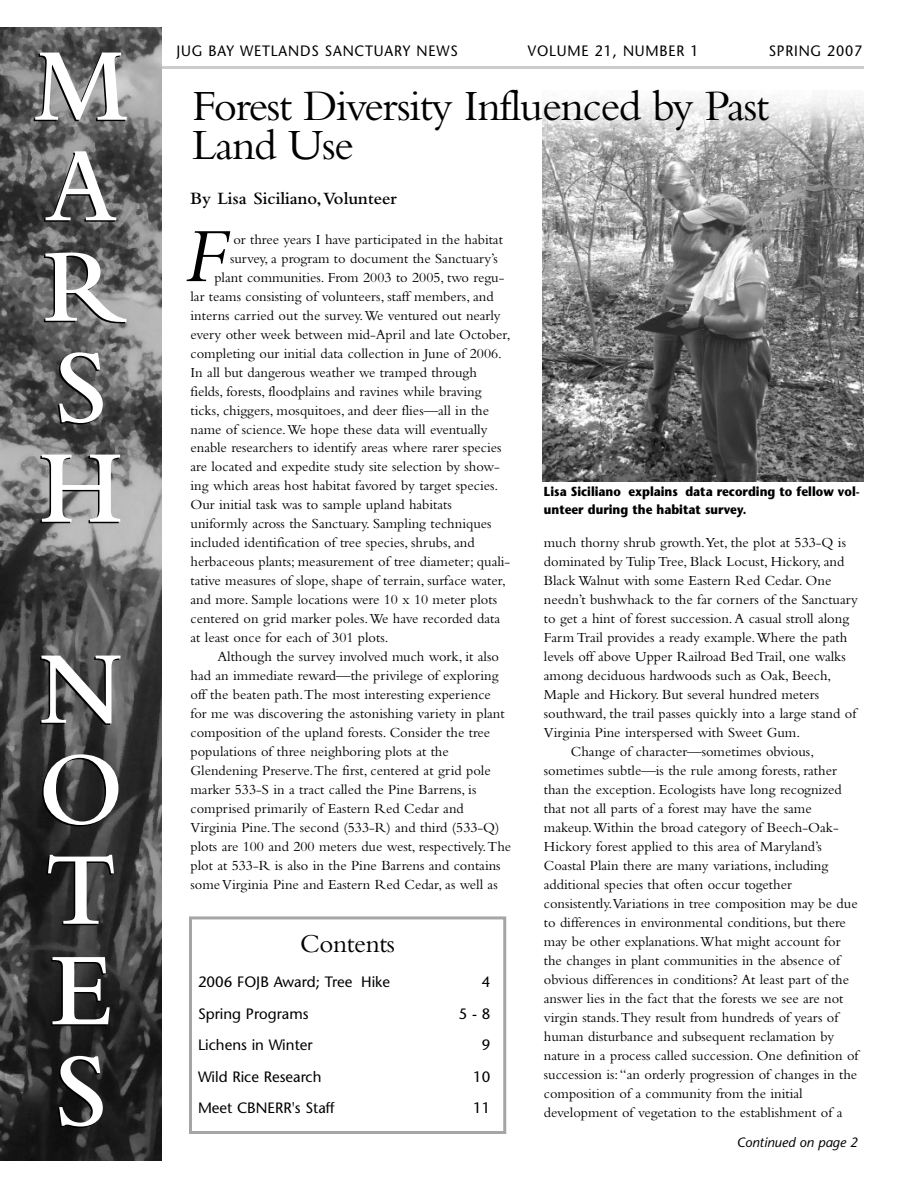
<style>
.page{position:relative;width:918px;height:1188px;background:#fff}
.page>*{position:absolute;margin:0;border:0;box-sizing:border-box;transform-origin:0 0}
.t1{font:600 108px/100.5px "Bembo";color:#fff;scale:.95 1}
.t2{font:italic 80.25px "Bembo";color:#000;scale:.93 1}
.t3{font:45px/39px "Bembo";letter-spacing:-.03em;color:#000}
.t4{font:27px "Bembo";letter-spacing:-.015em;color:#000}
.t5{font:600 18px "Bembo";color:#000}
.t6{font:15px "Stone Sans";color:#000}
.t7{font:15px "Stone Sans";letter-spacing:.055em;color:#000;scale:.95 1}
.t8{font:14.4px "Bembo";color:#000}
.t9{font:italic 13.5px "Stone Sans";color:#000}
.t10{font:700 13.2px/18px "Stone Sans";color:#000;scale:.9 1}
</style>
<div class="page">
<hr style="left:162px;top:66px;width:702px;height:3px;background:#ccc">
<img style="left:0;top:27px;width:162px;height:1134px">
<img style="left:542px;top:96px;width:322px;height:386px">
<div style="left:189px;top:916px;width:317px;height:218px;border:3px solid #a5a5a5"></div>
<h1 class="t1" style="left:33px;top:46px;width:102px">M<br>A<br>R<br>S<br>H</h1>
<h1 class="t1" style="left:38px;top:649px;width:92px">N<br>O<br>T<br>E<br>S</h1>
<p class="t7" style="left:176px;top:45px;width:298px">JUG BAY WETLANDS SANCTUARY NEWS</p>
<p class="t7" style="left:528px;top:45px;width:181px">VOLUME 21, NUMBER 1</p>
<p class="t7" style="left:769px;top:45px;width:100px">SPRING 2007</p>
<h3 class="t3" style="left:192px;top:90px;width:579px">Forest Diversity Influenced by Past<br>Land Use</h3>
<p class="t5" style="left:190px;top:192px;width:208px">By Lisa Siciliano,Volunteer</p>
<p class="t8" style="left:233px;top:234px;width:271px">or three years I have participated in the habitat</p>
<p class="t8" style="left:230px;top:253px;width:269px">survey, a program to document the Sanctuary’s</p>
<p class="t8" style="left:214px;top:272px;width:292px">plant communities. From 2003 to 2005, two regu-</p>
<p class="t8" style="left:190px;top:291px;width:305px">lar teams consisting of volunteers, staff members, and</p>
<p class="t8" style="left:190px;top:310px;width:312px">interns carried out the survey.We ventured out nearly</p>
<p class="t8" style="left:190px;top:329px;width:322px">every other week between mid-April and late October,</p>
<p class="t8" style="left:190px;top:348px;width:313px">completing our initial data collection in June of 2006.</p>
<p class="t8" style="left:190px;top:367px;width:288px">In all but dangerous weather we tramped through</p>
<p class="t8" style="left:190px;top:386px;width:293px">fields, forests, floodplains and ravines while braving</p>
<p class="t8" style="left:190px;top:405px;width:300px">ticks, chiggers, mosquitoes, and deer flies—all in the</p>
<p class="t8" style="left:190px;top:424px;width:299px">name of science.We hope these data will eventually</p>
<p class="t8" style="left:190px;top:443px;width:313px">enable researchers to identify areas where rarer species</p>
<p class="t8" style="left:190px;top:462px;width:311px">are located and expedite study site selection by show-</p>
<p class="t8" style="left:190px;top:481px;width:309px">ing which areas host habitat favored by target species.</p>
<p class="t8" style="left:190px;top:500px;width:263px">Our initial task was to sample upland habitats</p>
<p class="t8" style="left:190px;top:519px;width:303px">uniformly across the Sanctuary. Sampling techniques</p>
<p class="t8" style="left:190px;top:538px;width:286px">included identification of tree species, shrubs, and</p>
<p class="t8" style="left:190px;top:557px;width:321px">herbaceous plants; measurement of tree diameter; quali-</p>
<p class="t8" style="left:190px;top:576px;width:317px">tative measures of slope, shape of terrain, surface water,</p>
<p class="t8" style="left:190px;top:595px;width:308px">and more. Sample locations were 10 x 10 meter plots</p>
<p class="t8" style="left:190px;top:614px;width:311px">centered on grid marker poles.We have recorded data</p>
<p class="t8" style="left:190px;top:633px;width:200px">at least once for each of 301 plots.</p>
<p class="t8" style="left:217px;top:652px;width:283px">Although the survey involved much work, it also</p>
<p class="t8" style="left:190px;top:670px;width:310px">had an immediate reward—the privilege of exploring</p>
<p class="t8" style="left:190px;top:689px;width:302px">off the beaten path.The most interesting experience</p>
<p class="t8" style="left:190px;top:708px;width:316px">for me was discovering the astonishing variety in plant</p>
<p class="t8" style="left:190px;top:727px;width:301px">composition of the upland forests. Consider the tree</p>
<p class="t8" style="left:190px;top:746px;width:260px">populations of three neighboring plots at the</p>
<p class="t8" style="left:190px;top:765px;width:302px">Glendening Preserve.The first, centered at grid pole</p>
<p class="t8" style="left:190px;top:784px;width:287px">marker 533-S in a tract called the Pine Barrens, is</p>
<p class="t8" style="left:190px;top:803px;width:275px">comprised primarily of Eastern Red Cedar and</p>
<p class="t8" style="left:190px;top:822px;width:311px">Virginia Pine.The second (533-R) and third (533-Q)</p>
<p class="t8" style="left:190px;top:841px;width:322px">plots are 100 and 200 meters due west, respectively.The</p>
<p class="t8" style="left:190px;top:860px;width:312px">plot at 533-R is also in the Pine Barrens and contains</p>
<p class="t8" style="left:190px;top:879px;width:309px">some Virginia Pine and Eastern Red Cedar, as well as</p>
<h2 class="t2" style="left:184px;top:227px;width:47px">F</h2>
<h3 class="t4" style="left:300px;top:933px;width:96px">Contents</h3>
<p class="t6" style="left:198px;top:976px;width:194px">2006 FOJB Award; Tree Hike</p>
<p class="t6" style="left:482px;top:976px;width:10px">4</p>
<p class="t6" style="left:198px;top:1008px;width:112px">Spring Programs</p>
<p class="t6" style="left:459px;top:1008px;width:33px">5 - 8</p>
<p class="t6" style="left:198px;top:1039px;width:116px">Lichens in Winter</p>
<p class="t6" style="left:482px;top:1039px;width:10px">9</p>
<p class="t6" style="left:198px;top:1071px;width:125px">Wild Rice Research</p>
<p class="t6" style="left:473px;top:1071px;width:19px">10</p>
<p class="t6" style="left:198px;top:1102px;width:138px">Meet CBNERR's Staff</p>
<p class="t6" style="left:473px;top:1102px;width:19px">11</p>
<p class="t10" style="left:544px;top:483px;width:353px">Lisa Siciliano explains data recording to fellow vol&shy;unteer during the habitat survey.</p>
<p class="t8" style="left:544px;top:538px;width:304px">much thorny shrub growth.Yet, the plot at 533-Q is</p>
<p class="t8" style="left:544px;top:557px;width:302px">dominated by Tulip Tree, Black Locust, Hickory, and</p>
<p class="t8" style="left:544px;top:576px;width:289px">Black Walnut with some Eastern Red Cedar. One</p>
<p class="t8" style="left:544px;top:595px;width:315px">needn’t bushwhack to the far corners of the Sanctuary</p>
<p class="t8" style="left:544px;top:614px;width:307px">to get a hint of forest succession.A casual stroll along</p>
<p class="t8" style="left:544px;top:633px;width:305px">Farm Trail provides a ready example.Where the path</p>
<p class="t8" style="left:544px;top:652px;width:303px">levels off above Upper Railroad Bed Trail, one walks</p>
<p class="t8" style="left:544px;top:670px;width:289px">among deciduous hardwoods such as Oak, Beech,</p>
<p class="t8" style="left:544px;top:689px;width:277px">Maple and Hickory. But several hundred meters</p>
<p class="t8" style="left:544px;top:708px;width:314px">southward, the trail passes quickly into a large stand of</p>
<p class="t8" style="left:544px;top:727px;width:258px">Virginia Pine interspersed with Sweet Gum.</p>
<p class="t8" style="left:571px;top:746px;width:245px">Change of character—sometimes obvious,</p>
<p class="t8" style="left:544px;top:765px;width:294px">sometimes subtle—is the rule among forests, rather</p>
<p class="t8" style="left:544px;top:784px;width:299px">than the exception. Ecologists have long recognized</p>
<p class="t8" style="left:544px;top:803px;width:269px">that not all parts of a forest may have the same</p>
<p class="t8" style="left:544px;top:822px;width:296px">makeup.Within the broad category of Beech-Oak-</p>
<p class="t8" style="left:544px;top:841px;width:279px">Hickory forest applied to this area of Maryland’s</p>
<p class="t8" style="left:544px;top:860px;width:286px">Coastal Plain there are many variations, including</p>
<p class="t8" style="left:544px;top:879px;width:250px">additional species that often occur together</p>
<p class="t8" style="left:544px;top:898px;width:315px">consistently.Variations in tree composition may be due</p>
<p class="t8" style="left:544px;top:917px;width:304px">to differences in environmental conditions, but there</p>
<p class="t8" style="left:544px;top:936px;width:298px">may be other explanations.What might account for</p>
<p class="t8" style="left:544px;top:955px;width:298px">the changes in plant communities in the absence of</p>
<p class="t8" style="left:544px;top:974px;width:307px">obvious differences in conditions? At least part of the</p>
<p class="t8" style="left:544px;top:993px;width:301px">answer lies in the fact that the forests we see are not</p>
<p class="t8" style="left:544px;top:1012px;width:296px">virgin stands.They result from hundreds of years of</p>
<p class="t8" style="left:544px;top:1031px;width:292px">human disturbance and subsequent reclamation by</p>
<p class="t8" style="left:544px;top:1050px;width:316px">nature in a process called succession. One definition of</p>
<p class="t8" style="left:544px;top:1069px;width:315px">succession is:“an orderly progression of changes in the</p>
<p class="t8" style="left:544px;top:1088px;width:260px">composition of a community from the initial</p>
<p class="t8" style="left:544px;top:1107px;width:300px">development of vegetation to the establishment of a</p>
<p class="t9" style="left:737px;top:1137px;width:123px">Continued on page 2</p>
</div>
